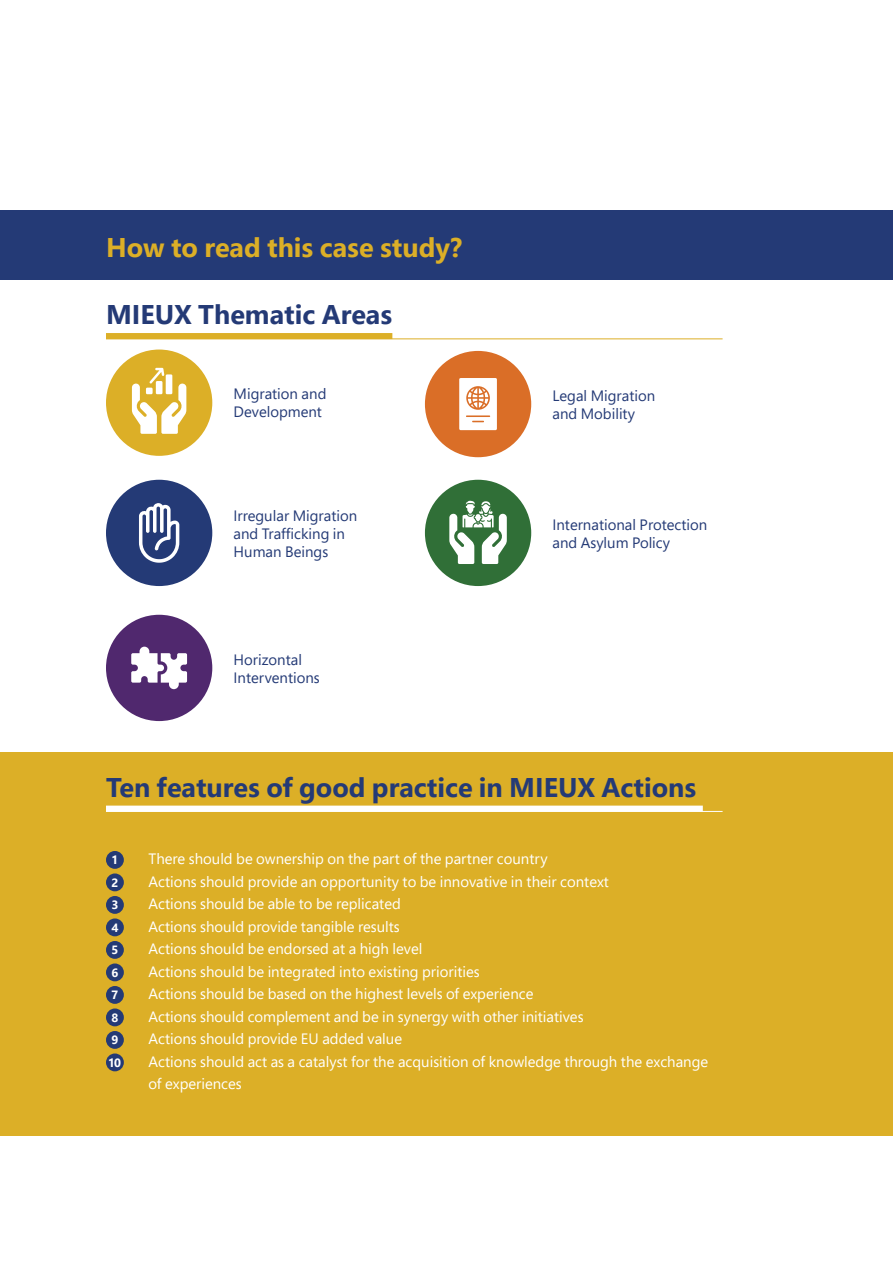
<style>
.page{position:relative;width:893px;height:1263px;background:#fff}
.page>*{position:absolute;margin:0;border:0;box-sizing:border-box;transform-origin:0 0}
.t1{font:700 27px "Segoe Pro";color:#243a76}
.t2{font:700 27px "Segoe Pro";color:#dcaf27}
.t3{font:15px/22.5px "Segoe Pro";color:#fff}
.t4{font:15px/18px "Segoe Pro";color:#243a76}
.t5{font:700 12px/22.5px "Segoe Pro";color:#fff}
</style>
<div class="page">
<div style="left:0;top:752px;width:893px;height:383px;background:#dcaf27"></div>
<div style="left:106px;top:851px;width:18px;height:18px;background:#243a76;border-radius:50%"></div>
<div style="left:106px;top:873px;width:18px;height:18px;background:#243a76;border-radius:50%"></div>
<div style="left:106px;top:896px;width:18px;height:18px;background:#243a76;border-radius:50%"></div>
<div style="left:106px;top:918px;width:18px;height:18px;background:#243a76;border-radius:50%"></div>
<div style="left:106px;top:941px;width:18px;height:18px;background:#243a76;border-radius:50%"></div>
<div style="left:106px;top:963px;width:18px;height:18px;background:#243a76;border-radius:50%"></div>
<div style="left:106px;top:986px;width:18px;height:18px;background:#243a76;border-radius:50%"></div>
<div style="left:106px;top:1008px;width:18px;height:18px;background:#243a76;border-radius:50%"></div>
<div style="left:106px;top:1031px;width:18px;height:18px;background:#243a76;border-radius:50%"></div>
<div style="left:106px;top:1053px;width:18px;height:18px;background:#243a76;border-radius:50%"></div>
<hr style="left:106px;top:811px;width:617px;height:1px;background:#fff">
<div style="left:106px;top:806px;width:597px;height:6px;background:#fff"></div>
<div style="left:106px;top:350px;width:106px;height:106px;background:#dcaf27;border-radius:50%"></div>
<svg style="left:132px;top:368px;width:54px;height:66px"></svg>
<div style="left:106px;top:480px;width:106px;height:106px;background:#243a76;border-radius:50%"></div>
<svg style="left:139px;top:503px;width:40px;height:60px"></svg>
<div style="left:106px;top:615px;width:106px;height:106px;background:#50286e;border-radius:50%"></div>
<svg style="left:131px;top:647px;width:56px;height:42px"></svg>
<div style="left:425px;top:351px;width:106px;height:106px;background:#da6e27;border-radius:50%"></div>
<svg style="left:459px;top:378px;width:38px;height:52px;background:#f8e5d8"></svg>
<div style="left:425px;top:480px;width:106px;height:106px;background:#306f37;border-radius:50%"></div>
<svg style="left:449px;top:501px;width:58px;height:63px"></svg>
<hr style="left:106px;top:338px;width:617px;height:1px;background:#dcaf27">
<div style="left:106px;top:333px;width:286px;height:6px;background:#dcaf27"></div>
<div style="left:0;top:211px;width:893px;height:69px;background:#243a76"></div>
<h1 class="t2" style="left:106px;top:228px;width:357px">How to read this case study?</h1>
<h1 class="t1" style="left:106px;top:295px;width:288px">MIEUX Thematic Areas</h1>
<p class="t4" style="left:234px;top:385px;width:94px">Migration and<br>Development</p>
<p class="t4" style="left:234px;top:506px;width:125px">Irregular Migration and Trafficking in<br>Human Beings</p>
<p class="t4" style="left:234px;top:650px;width:88px">Horizontal<br>Interventions</p>
<p class="t4" style="left:552px;top:386px;width:104px">Legal Migration and Mobility</p>
<p class="t4" style="left:552px;top:515px;width:156px">International Protection and Asylum Policy</p>
<h1 class="t1" style="left:106px;top:768px;width:592px">Ten features of good practice in MIEUX Actions</h1>
<p class="t5" style="left:109px;top:848px;width:14px">1<br>2<br>3<br>4<br>5<br>6<br>7<br>8<br>9<br>10</p>
<p class="t3" style="left:149px;top:847px;width:561px">There should be ownership on the part of the partner country<br>Actions should provide an opportunity to be innovative in their context<br>Actions should be able to be replicated<br>Actions should provide tangible results<br>Actions should be endorsed at a high level<br>Actions should be integrated into existing priorities<br>Actions should be based on the highest levels of experience<br>Actions should complement and be in synergy with other initiatives<br>Actions should provide EU added value<br>Actions should act as a catalyst for the acquisition of knowledge through the exchange of experiences</p>
</div>
